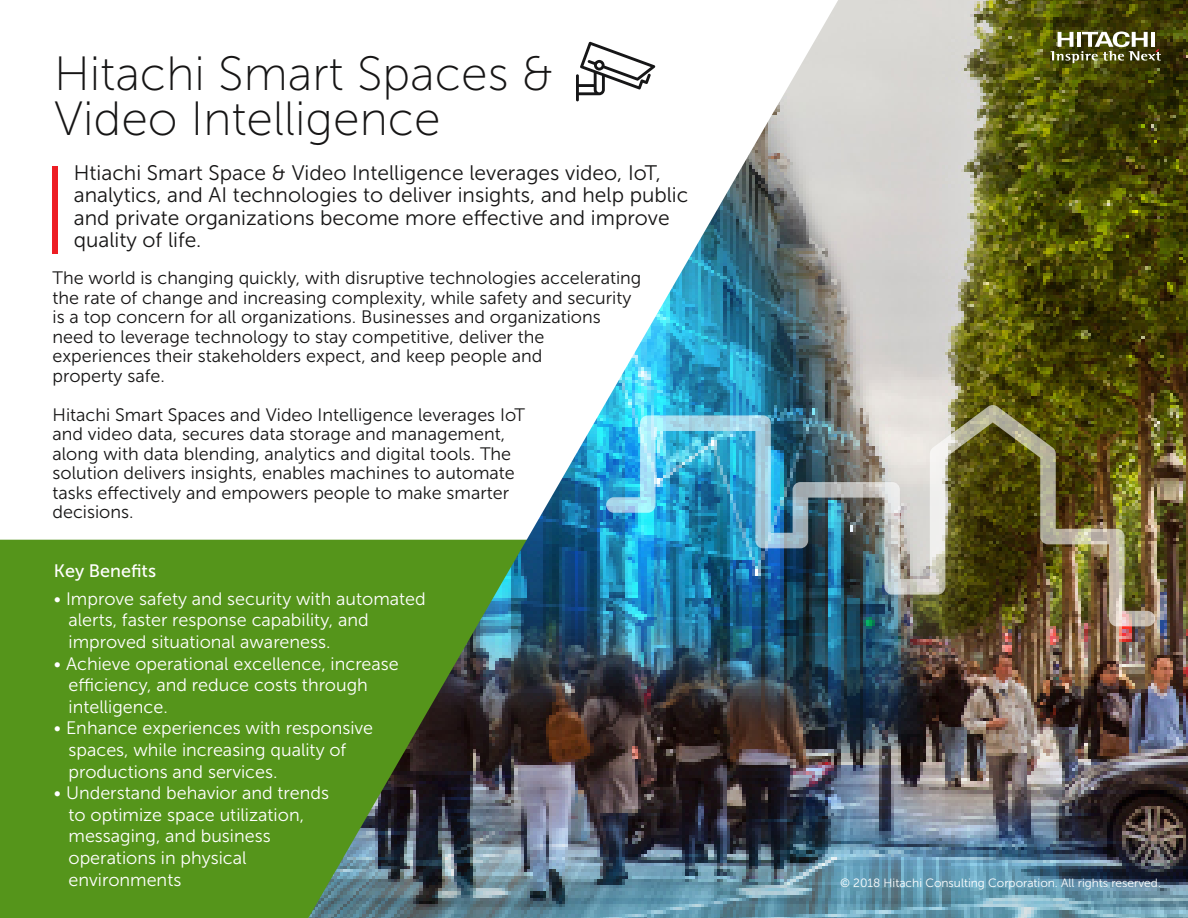
<style>
.page{position:relative;width:1188px;height:918px;background:#fff}
.page>*{position:absolute;margin:0;border:0;box-sizing:border-box;transform-origin:0 0}
.t1{font:48px/45px "Museo Sans 100";color:#161515}
.t2{font:21px/22.5px "Museo Sans 300";color:#161515}
.t3{font:18px/19.5px "Museo Sans 300";color:#161515}
.t4{font:18px/21.6px "Museo Sans 300";color:#fff}
.t5{font:18px "Museo Sans 500";color:#fff}
.t6{font:12px "Museo Sans 300";color:#fff}
</style>
<div class="page">
<div style="left:0;top:540px;width:308px;height:378px;background:#55951b"></div>
<img style="left:308px;top:0;width:880px;height:918px">
<div style="left:52px;top:166px;width:6px;height:88px;background:#ed1d24"></div>
<svg style="left:576px;top:42px;width:79px;height:59px"></svg>
<img style="left:606px;top:404px;width:549px;height:222px">
<svg style="left:1050px;top:31px;width:111px;height:32px"></svg>
<h1 class="t1" style="left:54px;top:52px;width:501px">Hitachi Smart Spaces &amp;<br>Video Intelligence</h1>
<p class="t2" style="left:74px;top:162px;width:616px">Htiachi Smart Space &amp; Video Intelligence leverages video, IoT, analytics, and AI technologies to deliver insights, and help public and private organizations become more effective and improve quality of life.</p>
<p class="t3" style="left:52px;top:269px;width:590px">The world is changing quickly, with disruptive technologies accelerating the rate of change and increasing complexity, while safety and security is a top concern for all organizations. Businesses and organizations need to leverage technology to stay competitive, deliver the experiences their stakeholders expect, and keep people and<br>property safe.</p>
<p class="t3" style="left:52px;top:405px;width:474px">Hitachi Smart Spaces and Video Intelligence leverages IoT and video data, secures data storage and management, along with data blending, analytics and digital tools. The solution delivers insights, enables machines to automate tasks effectively and empowers people to make smarter decisions.</p>
<p class="t5" style="left:54px;top:561px;width:104px">Key Benefits</p>
<p class="t4" style="left:69px;top:588px;width:359px;text-indent:-15px">• Improve safety and security with automated alerts, faster response capability, and improved situational awareness.</p>
<p class="t4" style="left:69px;top:653px;width:332px;text-indent:-15px">• Achieve operational excellence, increase efficiency, and reduce costs through intelligence.</p>
<p class="t4" style="left:69px;top:718px;width:306px;text-indent:-15px">• Enhance experiences with responsive spaces, while increasing quality of productions and services.</p>
<p class="t4" style="left:69px;top:782px;width:262px;text-indent:-15px">• Understand behavior and trends to optimize space utilization, messaging, and business operations in physical environments</p>
<p class="t6" style="left:840px;top:877px;width:322px">© 2018 Hitachi Consulting Corporation. All rights reserved.</p>
</div>
